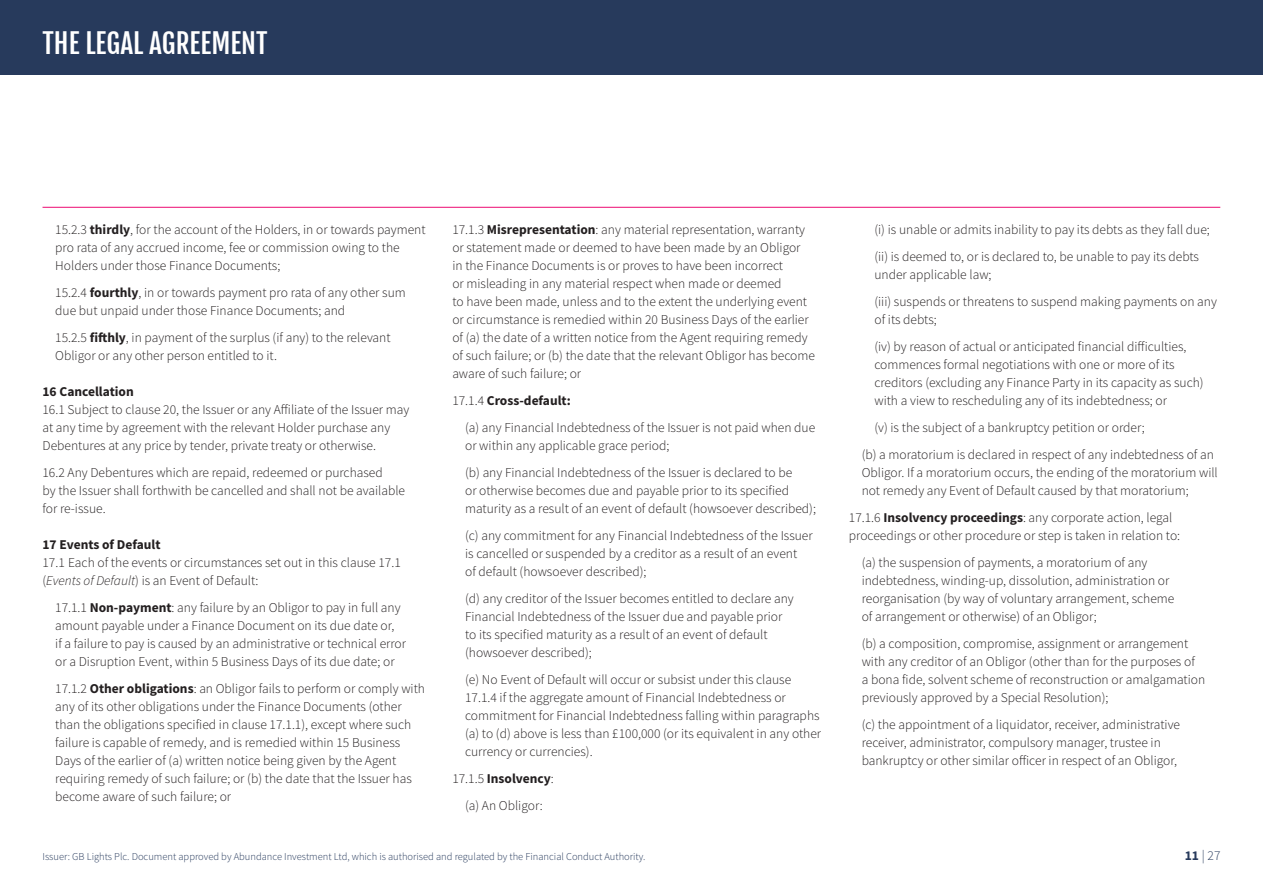
<style>
.page{position:relative;width:1263px;height:893px;background:#fff}
.page>*{position:absolute;margin:0;border:0;box-sizing:border-box;transform-origin:0 0}
.t1{font:27px "Fjalla One";color:#fff}
.t2{font:300 13.5px/18px "Source Sans Pro";color:#231f20}
.t3{font:700 13.5px "Source Sans Pro";color:#231f20}
.t4{font:300 13.5px "Source Sans Pro";color:#273a5c}
.t5{font:300 10.5px "Source Sans Pro";color:#273a5c}
.s1{font-weight:700}
.s2{font-style:italic}
.s3{font-weight:300}
</style>
<div class="page">
<div style="left:0;top:0;width:1263px;height:74px;background:#273a5c"></div>
<hr style="left:43px;top:207px;width:1177px;height:1px;background:#ed0972">
<h1 class="t1" style="left:43px;top:27px;width:227px">THE LEGAL AGREEMENT</h1>
<p class="t2" style="left:55px;top:221px;width:372px">15.2.3 <span class="s1">thirdly</span>, for the account of the Holders, in or towards payment pro rata of any accrued income, fee or commission owing to the<br>Holders under those Finance Documents;</p>
<p class="t2" style="left:55px;top:284px;width:352px">15.2.4 <span class="s1">fourthly</span>, in or towards payment pro rata of any other sum due but unpaid under those Finance Documents; and</p>
<p class="t2" style="left:55px;top:329px;width:337px">15.2.5 <span class="s1">fifthly</span>, in payment of the surplus (if any) to the relevant<br>Obligor or any other person entitled to it.</p>
<p class="t3" style="left:43px;top:382px;width:93px">16 Cancellation</p>
<p class="t2" style="left:43px;top:401px;width:368px">16.1 Subject to clause 20, the Issuer or any Affiliate of the Issuer may at any time by agreement with the relevant Holder purchase any<br>Debentures at any price by tender, private treaty or otherwise.</p>
<p class="t2" style="left:43px;top:464px;width:342px">16.2 Any Debentures which are repaid, redeemed or purchased</p>
<p class="t2" style="left:43px;top:482px;width:364px">by the Issuer shall forthwith be cancelled and shall not be available</p>
<p class="t2" style="left:43px;top:500px;width:65px">for re-issue.</p>
<p class="t3" style="left:43px;top:535px;width:119px">17 Events of Default</p>
<p class="t2" style="left:43px;top:554px;width:360px">17.1 Each of the events or circumstances set out in this clause 17.1 (<span class="s2">Events of Default</span>) is an Event of Default:</p>
<p class="t2" style="left:55px;top:599px;width:347px">17.1.1 <span class="s1">Non-payment</span>: any failure by an Obligor to pay in full any amount payable under a Finance Document on its due date or,</p>
<p class="t2" style="left:55px;top:635px;width:352px">if a failure to pay is caused by an administrative or technical error</p>
<p class="t2" style="left:55px;top:653px;width:341px">or a Disruption Event, within 5 Business Days of its due date; or</p>
<p class="t2" style="left:55px;top:680px;width:371px">17.1.2 <span class="s1">Other obligations</span>: an Obligor fails to perform or comply with any of its other obligations under the Finance Documents (other than the obligations specified in clause 17.1.1), except where such failure is capable of remedy, and is remedied within 15 Business Days of the earlier of (a) written notice being given by the Agent requiring remedy of such failure; or (b) the date that the Issuer has become aware of such failure; or</p>
<p class="t2" style="left:452px;top:221px;width:354px">17.1.3 <span class="s1">Misrepresentation</span>: any material representation, warranty</p>
<p class="t2" style="left:452px;top:239px;width:350px">or statement made or deemed to have been made by an Obligor</p>
<p class="t2" style="left:452px;top:257px;width:332px">in the Finance Documents is or proves to have been incorrect</p>
<p class="t2" style="left:452px;top:275px;width:331px">or misleading in any material respect when made or deemed</p>
<p class="t2" style="left:452px;top:293px;width:364px">to have been made, unless and to the extent the underlying event or circumstance is remedied within 20 Business Days of the earlier of (a) the date of a written notice from the Agent requiring remedy of such failure; or (b) the date that the relevant Obligor has become aware of such failure; or</p>
<p class="t3" style="left:452px;top:391px;width:120px"><span class="s3">17.1.4</span> Cross-default:</p>
<p class="t2" style="left:465px;top:419px;width:352px">(a) any Financial Indebtedness of the Issuer is not paid when due or within any applicable grace period;</p>
<p class="t2" style="left:465px;top:464px;width:352px">(b) any Financial Indebtedness of the Issuer is declared to be<br>or otherwise becomes due and payable prior to its specified maturity as a result of an event of default (howsoever described);</p>
<p class="t2" style="left:465px;top:527px;width:349px">(c) any commitment for any Financial Indebtedness of the Issuer is cancelled or suspended by a creditor as a result of an event</p>
<p class="t2" style="left:465px;top:563px;width:183px">of default (howsoever described);</p>
<p class="t2" style="left:465px;top:590px;width:330px">(d) any creditor of the Issuer becomes entitled to declare any<br>Financial Indebtedness of the Issuer due and payable prior</p>
<p class="t2" style="left:465px;top:626px;width:304px">to its specified maturity as a result of an event of default (howsoever described);</p>
<p class="t2" style="left:465px;top:671px;width:358px">(e) No Event of Default will occur or subsist under this clause 17.1.4 if the aggregate amount of Financial Indebtedness or commitment for Financial Indebtedness falling within paragraphs (a) to (d) above is less than £100,000 (or its equivalent in any other currency or currencies).</p>
<p class="t3" style="left:452px;top:769px;width:103px"><span class="s3">17.1.5</span> Insolvency<span class="s3">:</span></p>
<p class="t2" style="left:465px;top:797px;width:79px">(a) An Obligor:</p>
<p class="t2" style="left:874px;top:221px;width:337px">(i) is unable or admits inability to pay its debts as they fall due;</p>
<p class="t2" style="left:874px;top:248px;width:326px">(ii) is deemed to, or is declared to, be unable to pay its debts under applicable law;</p>
<p class="t2" style="left:874px;top:293px;width:344px">(iii) suspends or threatens to suspend making payments on any</p>
<p class="t2" style="left:874px;top:311px;width:64px">of its debts;</p>
<p class="t2" style="left:874px;top:338px;width:331px">(iv) by reason of actual or anticipated financial difficulties, commences formal negotiations with one or more of its creditors (excluding any Finance Party in its capacity as such) with a view to rescheduling any of its indebtedness; or</p>
<p class="t2" style="left:874px;top:419px;width:272px">(v) is the subject of a bankruptcy petition or order;</p>
<p class="t2" style="left:862px;top:446px;width:358px">(b) a moratorium is declared in respect of any indebtedness of an<br>Obligor. If a moratorium occurs, the ending of the moratorium will not remedy any Event of Default caused by that moratorium;</p>
<p class="t2" style="left:849px;top:509px;width:333px">17.1.6 <span class="s1">Insolvency proceedings</span>: any corporate action, legal proceedings or other procedure or step is taken in relation to:</p>
<p class="t2" style="left:862px;top:554px;width:314px">(a) the suspension of payments, a moratorium of any indebtedness, winding-up, dissolution, administration or reorganisation (by way of voluntary arrangement, scheme</p>
<p class="t2" style="left:862px;top:608px;width:237px">of arrangement or otherwise) of an Obligor;</p>
<p class="t2" style="left:862px;top:635px;width:328px">(b) a composition, compromise, assignment or arrangement</p>
<p class="t2" style="left:862px;top:653px;width:335px">with any creditor of an Obligor (other than for the purposes of</p>
<p class="t2" style="left:862px;top:671px;width:345px">a bona fide, solvent scheme of reconstruction or amalgamation previously approved by a Special Resolution);</p>
<p class="t2" style="left:862px;top:716px;width:320px">(c) the appointment of a liquidator, receiver, administrative receiver, administrator, compulsory manager, trustee in bankruptcy or other similar officer in respect of an Obligor,</p>
<p class="t5" style="left:43px;top:850px;width:604px">Issuer: GB Lights Plc. Document approved by Abundance Investment Ltd, which is authorised and regulated by the Financial Conduct Authority.</p>
<p class="t4" style="left:1185px;top:847px;width:37px"><span class="s1">11</span> | 27</p>
</div>
